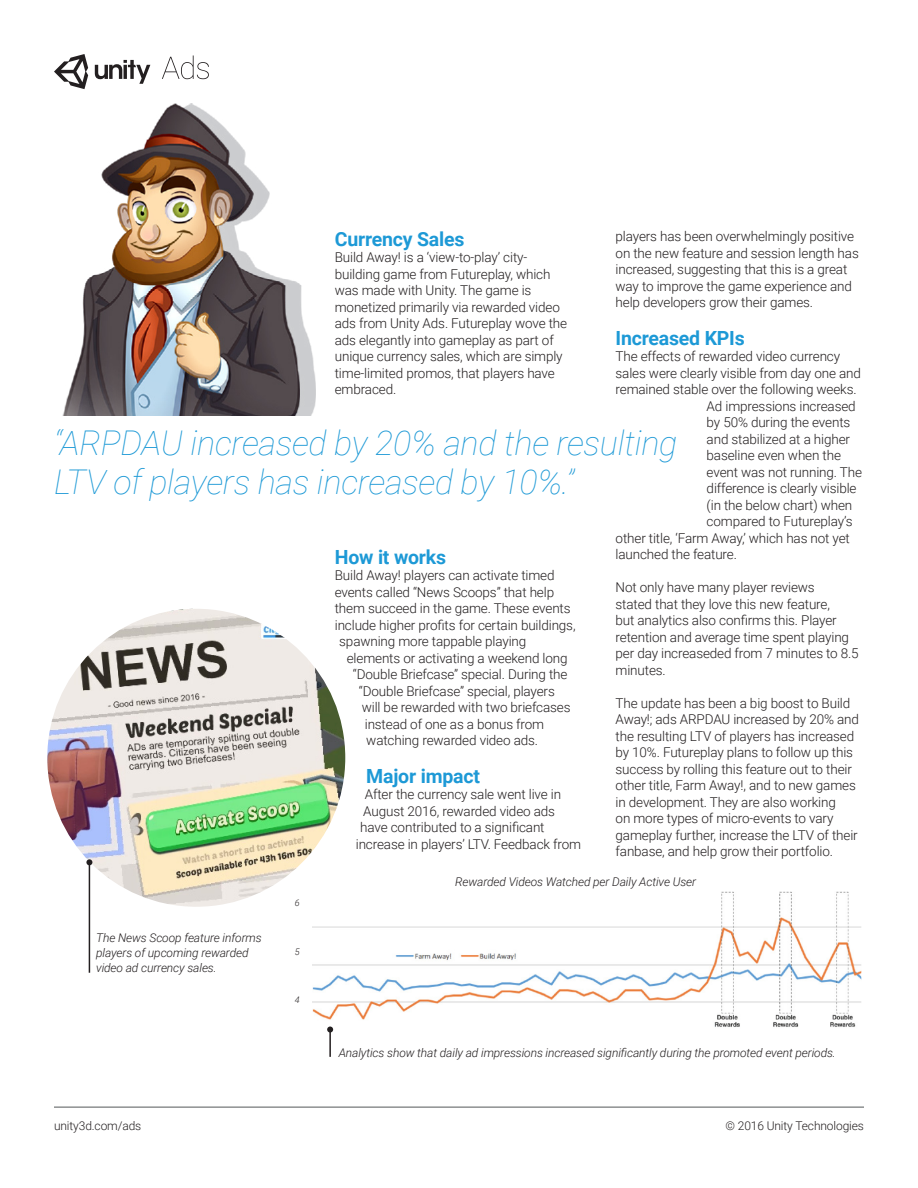
<style>
.page{position:relative;width:918px;height:1188px;background:#fff}
.page>*{position:absolute;margin:0;border:0;box-sizing:border-box;transform-origin:0 0}
.t1{font:italic 100 34.05px/39.5px "Roboto";letter-spacing:-.01em;color:#1d99d6}
.t2{font:700 19.5px "Roboto";letter-spacing:-.01em;color:#1d99d6}
.t3{font:300 13.5px/16.5px "Roboto";letter-spacing:-.01em;color:#231f20}
.t4{font:italic 300 12px/15px "Roboto";letter-spacing:-.01em;color:#231f20}
.t5{font:300 12px "Roboto";letter-spacing:-.01em;color:#231f20}
.t6{font:italic 300 9px "Roboto";color:#231f20}
</style>
<div class="page">
<img style="left:312px;top:891px;width:549px;height:139px">
<hr style="left:329px;top:1030px;width:2px;height:27px;background:#231f20">
<svg style="left:327px;top:1027px;width:6px;height:6px"></svg>
<svg style="left:54px;top:54px;width:34px;height:35px"></svg>
<svg style="left:95px;top:60px;width:55px;height:24px"></svg>
<svg style="left:162px;top:56px;width:47px;height:23px"></svg>
<hr style="left:54px;top:1107px;width:810px;height:1px;background:#545759">
<img style="left:47px;top:609px;width:298px;height:298px;border-radius:149px">
<hr style="left:89px;top:862px;width:1px;height:111px;background:#231f20">
<svg style="left:86px;top:859px;width:6px;height:6px"></svg>
<img style="left:62px;top:104px;width:253px;height:312px">
<p class="t2" style="left:335px;top:225px;width:131px">Currency Sales</p>
<p class="t3" style="left:335px;top:249px;width:234px">Build Away! is a ‘view-to-play’ city&shy;building game from Futureplay, which was made with Unity. The game is monetized primarily via rewarded video ads from Unity Ads. Futureplay wove the ads elegantly into gameplay as part of unique currency sales, which are simply time-limited promos, that players have embraced.</p>
<p class="t3" style="left:616px;top:228px;width:245px">players has been overwhelmingly positive on the new feature and session length has increased, suggesting that this is a great way to improve the game experience and help developers grow their games.</p>
<p class="t2" style="left:616px;top:324px;width:131px">Increased KPIs</p>
<p class="t3" style="left:616px;top:348px;width:226px">The effects of rewarded video currency</p>
<p class="t3" style="left:616px;top:364px;width:247px">sales were clearly visible from day one and</p>
<p class="t3" style="left:616px;top:381px;width:243px">remained stable over the following weeks.</p>
<p class="t3" style="left:707px;top:397px;width:151px">Ad impressions increased</p>
<p class="t3" style="left:707px;top:414px;width:145px">by 50% during the events</p>
<p class="t3" style="left:707px;top:430px;width:145px">and stabilized at a higher</p>
<p class="t3" style="left:707px;top:447px;width:136px">baseline even when the</p>
<p class="t3" style="left:707px;top:463px;width:157px">event was not running. The</p>
<p class="t3" style="left:707px;top:480px;width:151px">difference is clearly visible</p>
<p class="t3" style="left:707px;top:496px;width:147px">(in the below chart) when</p>
<p class="t3" style="left:707px;top:513px;width:147px">compared to Futureplay’s</p>
<p class="t3" style="left:616px;top:529px;width:236px">other title, ‘Farm Away,’ which has not yet</p>
<p class="t3" style="left:616px;top:546px;width:123px">launched the feature.</p>
<p class="t3" style="left:616px;top:579px;width:245px">Not only have many player reviews<br>stated that they love this new feature,<br>but analytics also confirms this. Player retention and average time spent playing per day increaseded from 7 minutes to 8.5 minutes.</p>
<p class="t3" style="left:616px;top:694px;width:245px">The update has been a big boost to Build Away!; ads ARPDAU increased by 20% and the resulting LTV of players has increased by 10%. Futureplay plans to follow up this success by rolling this feature out to their other title, Farm Away!, and to new games in development. They are also working<br>on more types of micro-events to vary gameplay further, increase the LTV of their fanbase, and help grow their portfolio.</p>
<p class="t1" style="left:54px;top:422px;width:625px">“ARPDAU increased by 20% and the resulting<br>LTV of players has increased by 10%.”</p>
<p class="t2" style="left:335px;top:543px;width:113px">How it works</p>
<p class="t3" style="left:335px;top:567px;width:221px">Build Away! players can activate timed</p>
<p class="t3" style="left:335px;top:583px;width:221px">events called “News Scoops” that help</p>
<p class="t3" style="left:335px;top:600px;width:237px">them succeed in the game. These events</p>
<p class="t3" style="left:335px;top:616px;width:242px">include higher profits for certain buildings,</p>
<p class="t3" style="left:339px;top:633px;width:189px">spawning more tappable playing</p>
<p class="t3" style="left:347px;top:649px;width:222px">elements or activating a weekend long</p>
<p class="t3" style="left:353px;top:666px;width:216px">“Double Briefcase” special. During the</p>
<p class="t3" style="left:359px;top:682px;width:198px">“Double Briefcase” special, players</p>
<p class="t3" style="left:362px;top:699px;width:210px">will be rewarded with two briefcases</p>
<p class="t3" style="left:365px;top:715px;width:181px">instead of one as a bonus from</p>
<p class="t3" style="left:366px;top:732px;width:173px">watching rewarded video ads.</p>
<p class="t2" style="left:366px;top:762px;width:115px">Major impact</p>
<p class="t3" style="left:365px;top:786px;width:198px">After the currency sale went live in</p>
<p class="t3" style="left:363px;top:802px;width:193px">August 2016, rewarded video ads</p>
<p class="t3" style="left:360px;top:819px;width:186px">have contributed to a significant</p>
<p class="t3" style="left:356px;top:835px;width:227px">increase in players’ LTV. Feedback from</p>
<p class="t4" style="left:96px;top:930px;width:167px">The News Scoop feature informs players of upcoming rewarded video ad currency sales.</p>
<p class="t6" style="left:295px;top:897px;width:6px">6</p>
<p class="t6" style="left:295px;top:945px;width:6px">5</p>
<p class="t6" style="left:295px;top:994px;width:6px">4</p>
<p class="t4" style="left:455px;top:874px;width:242px">Rewarded Videos Watched per Daily Active User</p>
<p class="t4" style="left:339px;top:1045px;width:499px">Analytics show that daily ad impressions increased significantly during the promoted event periods.</p>
<p class="t5" style="left:54px;top:1117px;width:89px">unity3d.com/ads</p>
<p class="t5" style="left:726px;top:1117px;width:140px">© 2016 Unity Technologies</p>
</div>
